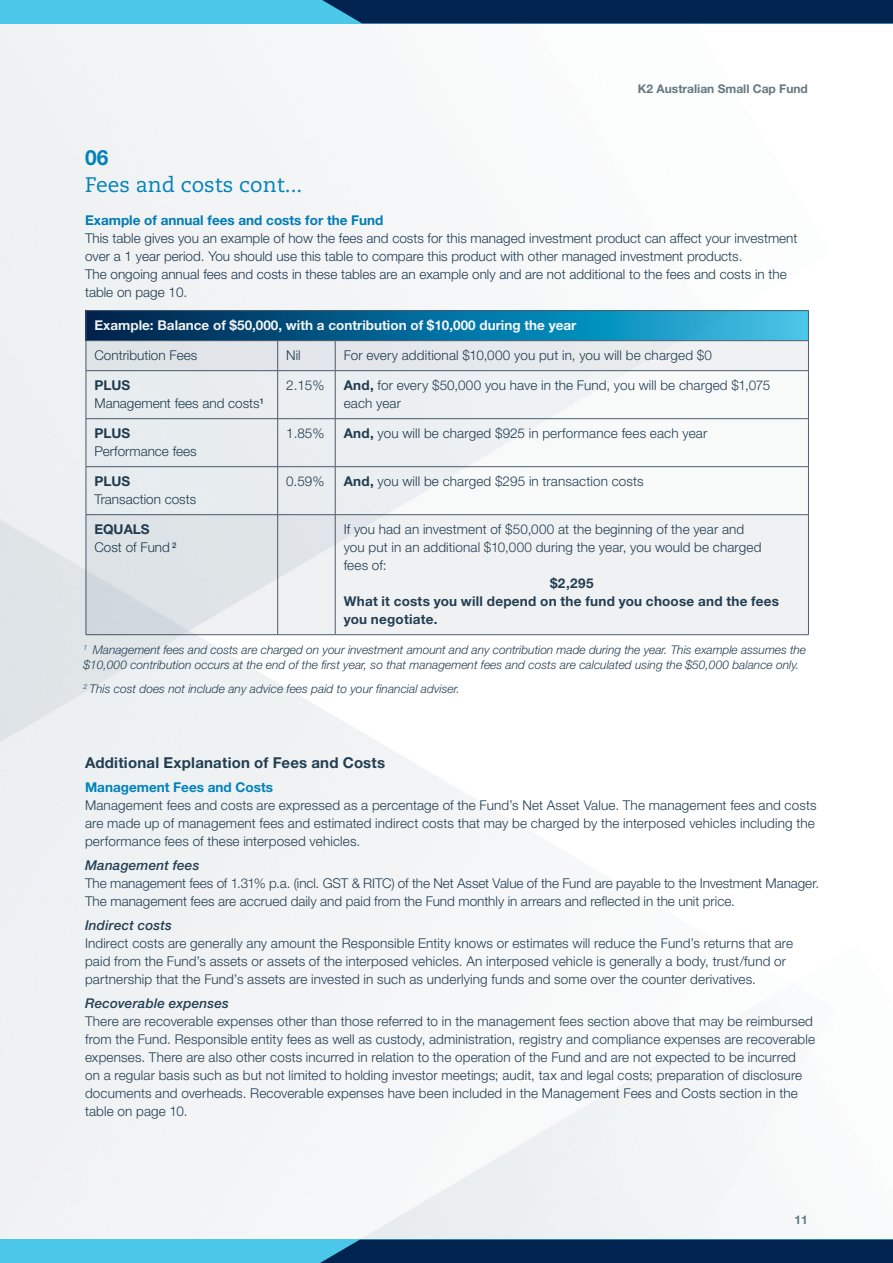
<style>
.page{position:relative;width:893px;height:1263px;background:#fff}
.page>*{position:absolute;margin:0;border:0;box-sizing:border-box;transform-origin:0 0}
.t1{font:21px "Caecilia";color:#0082bb}
.t2{font:700 21px "Helvetica Neue LT Pro";color:#0082bb}
.t3{font:700 15px "Helvetica Neue LT Pro";letter-spacing:.015em;color:#223e52}
.t4{font:300 13.5px/18px "Helvetica Neue LT Pro";letter-spacing:.005em;color:#223e52}
.t5{font:700 13.5px/18px "Helvetica Neue LT Pro";letter-spacing:.02em;color:#223e52}
.t6{font:700 13.5px "Helvetica Neue LT Pro";color:#fff}
.t7{font:700 13.5px "Helvetica Neue LT Pro";color:#0082bb}
.t8{font:italic 500 13.5px "Helvetica Neue LT Pro";letter-spacing:.015em;color:#223e52}
.t9{font:italic 300 12px/15px "Helvetica Neue LT Pro";color:#223e52}
.t10{font:700 12px "Helvetica Neue LT Pro";color:#647883}
.s1{font-weight:700}
</style>
<div class="page">
<img style="left:0;top:23px;width:893px;height:1216px">
<div style="left:0;top:1239px;width:893px;height:24px;background:#4ac7e9"></div>
<svg style="left:320px;top:1239px;width:573px;height:24px;background:#042c58"></svg>
<div style="left:0;top:0;width:893px;height:23px;background:#4ac7e9"></div>
<div style="left:322px;top:0;width:571px;height:23px;background:#00234f"></div>
<svg style="left:87px;top:311px;width:721px;height:29px;background:#0c709c"></svg>
<svg style="left:87px;top:341px;width:721px;height:293px;fill:#eff1f3"></svg>
<svg style="left:87px;top:371px;width:721px;height:143px;fill:#edf0f2"></svg>
<hr style="left:86px;top:310px;width:192px;height:1px;background:#4d5e71">
<hr style="left:278px;top:310px;width:57px;height:1px;background:#4d5e71">
<hr style="left:335px;top:310px;width:474px;height:1px;background:#4d5e71">
<hr style="left:86px;top:340px;width:192px;height:1px;background:#4d5e71">
<svg style="left:86px;top:311px;width:1px;height:59px"></svg>
<hr style="left:278px;top:340px;width:57px;height:1px;background:#4d5e71">
<svg style="left:277px;top:341px;width:1px;height:29px"></svg>
<hr style="left:335px;top:340px;width:474px;height:1px;background:#4d5e71">
<svg style="left:335px;top:341px;width:1px;height:29px"></svg>
<svg style="left:808px;top:311px;width:1px;height:59px"></svg>
<hr style="left:86px;top:370px;width:192px;height:1px;background:#4d5e71">
<hr style="left:86px;top:371px;width:1px;height:47px;background:#4d5e71">
<hr style="left:278px;top:370px;width:57px;height:1px;background:#4d5e71">
<hr style="left:277px;top:371px;width:1px;height:47px;background:#4d5e71">
<hr style="left:335px;top:370px;width:474px;height:1px;background:#4d5e71">
<hr style="left:335px;top:371px;width:1px;height:47px;background:#4d5e71">
<hr style="left:808px;top:371px;width:1px;height:47px;background:#4d5e71">
<hr style="left:86px;top:418px;width:192px;height:1px;background:#4d5e71">
<hr style="left:86px;top:419px;width:1px;height:47px;background:#4d5e71">
<hr style="left:278px;top:418px;width:57px;height:1px;background:#4d5e71">
<hr style="left:277px;top:419px;width:1px;height:47px;background:#4d5e71">
<hr style="left:335px;top:418px;width:474px;height:1px;background:#4d5e71">
<hr style="left:335px;top:419px;width:1px;height:47px;background:#4d5e71">
<hr style="left:808px;top:419px;width:1px;height:47px;background:#4d5e71">
<hr style="left:86px;top:466px;width:192px;height:1px;background:#4d5e71">
<hr style="left:86px;top:467px;width:1px;height:47px;background:#4d5e71">
<hr style="left:278px;top:466px;width:57px;height:1px;background:#4d5e71">
<hr style="left:277px;top:467px;width:1px;height:47px;background:#4d5e71">
<hr style="left:335px;top:466px;width:474px;height:1px;background:#4d5e71">
<hr style="left:335px;top:467px;width:1px;height:47px;background:#4d5e71">
<hr style="left:808px;top:467px;width:1px;height:47px;background:#4d5e71">
<hr style="left:86px;top:514px;width:192px;height:1px;background:#4d5e71">
<hr style="left:86px;top:515px;width:1px;height:119px;background:#4d5e71">
<hr style="left:278px;top:514px;width:57px;height:1px;background:#4d5e71">
<hr style="left:277px;top:515px;width:1px;height:119px;background:#4d5e71">
<hr style="left:335px;top:514px;width:474px;height:1px;background:#4d5e71">
<hr style="left:335px;top:515px;width:1px;height:119px;background:#4d5e71">
<hr style="left:808px;top:515px;width:1px;height:119px;background:#4d5e71">
<hr style="left:86px;top:634px;width:192px;height:1px;background:#4d5e71">
<hr style="left:278px;top:634px;width:57px;height:1px;background:#4d5e71">
<hr style="left:335px;top:634px;width:474px;height:1px;background:#4d5e71">
<h1 class="t2" style="left:85px;top:145px;width:25px">06</h1>
<h1 class="t1" style="left:85px;top:173px;width:219px">Fees and costs cont...</h1>
<p class="t10" style="left:638px;top:81px;width:171px">K2 Australian Small Cap Fund</p>
<p class="t7" style="left:85px;top:212px;width:300px">Example of annual fees and costs for the Fund</p>
<p class="t4" style="left:85px;top:229px;width:714px">This table gives you an example of how the fees and costs for this managed investment product can affect your investment over a 1 year period. You should use this table to compare this product with other managed investment products.<br>The ongoing annual fees and costs in these tables are an example only and are not additional to the fees and costs in the table on page 10.</p>
<p class="t6" style="left:94px;top:317px;width:484px">Example: Balance of $50,000, with a contribution of $10,000 during the year</p>
<p class="t4" style="left:94px;top:346px;width:104px">Contribution Fees</p>
<p class="t4" style="left:286px;top:346px;width:16px">Nil</p>
<p class="t4" style="left:344px;top:346px;width:370px">For every additional $10,000 you put in, you will be charged $0</p>
<p class="t4" style="left:94px;top:376px;width:171px"><span class="s1">PLUS<br></span>Management fees and costs<sup>1</sup></p>
<p class="t4" style="left:286px;top:376px;width:40px">2.15%</p>
<p class="t4" style="left:344px;top:376px;width:428px"><span class="s1">And,</span> for every $50,000 you have in the Fund, you will be charged $1,075 each year</p>
<p class="t5" style="left:94px;top:424px;width:37px">PLUS</p>
<p class="t4" style="left:94px;top:442px;width:104px">Performance fees</p>
<p class="t4" style="left:286px;top:424px;width:40px">1.85%</p>
<p class="t4" style="left:344px;top:424px;width:365px"><span class="s1">And,</span> you will be charged $925 in performance fees each year</p>
<p class="t5" style="left:94px;top:472px;width:37px">PLUS</p>
<p class="t4" style="left:94px;top:490px;width:103px">Transaction costs</p>
<p class="t4" style="left:286px;top:472px;width:40px">0.59%</p>
<p class="t4" style="left:344px;top:472px;width:301px"><span class="s1">And,</span> you will be charged $295 in transaction costs</p>
<p class="t4" style="left:94px;top:520px;width:84px"><span class="s1">EQUALS<br></span>Cost of Fund <sup>2</sup></p>
<p class="t4" style="left:344px;top:520px;width:419px">If you had an investment of $50,000 at the beginning of the year and you put in an additional $10,000 during the year, you would be charged fees of:</p>
<p class="t5" style="left:344px;top:574px;width:437px;text-indent:206px">$2,295<br>What it costs you will depend on the fund you choose and the fees you negotiate.</p>
<p class="t9" style="left:84px;top:642px;width:724px"><sup>1</sup> Management fees and costs are charged on your investment amount and any contribution made during the year. This example assumes the $10,000 contribution occurs at the end of the first year, so that management fees and costs are calculated using the $50,000 balance only.</p>
<p class="t9" style="left:84px;top:681px;width:378px"><sup>2</sup> This cost does not include any advice fees paid to your financial adviser.</p>
<p class="t3" style="left:85px;top:753px;width:302px">Additional Explanation of Fees and Costs</p>
<p class="t7" style="left:85px;top:779px;width:190px">Management Fees and Costs</p>
<p class="t4" style="left:85px;top:796px;width:733px">Management fees and costs are expressed as a percentage of the Fund’s Net Asset Value. The management fees and costs are made up of management fees and estimated indirect costs that may be charged by the interposed vehicles including the performance fees of these interposed vehicles.</p>
<p class="t8" style="left:85px;top:857px;width:116px">Management fees</p>
<p class="t4" style="left:85px;top:874px;width:736px">The management fees of 1.31% p.a. (incl. GST &amp; RITC) of the Net Asset Value of the Fund are payable to the Investment Manager.<br>The management fees are accrued daily and paid from the Fund monthly in arrears and reflected in the unit price.</p>
<p class="t8" style="left:85px;top:917px;width:89px">Indirect costs</p>
<p class="t4" style="left:85px;top:934px;width:710px">Indirect costs are generally any amount the Responsible Entity knows or estimates will reduce the Fund’s returns that are paid from the Fund’s assets or assets of the interposed vehicles. An interposed vehicle is generally a body, trust/fund or partnership that the Fund’s assets are invested in such as underlying funds and some over the counter derivatives.</p>
<p class="t8" style="left:85px;top:995px;width:146px">Recoverable expenses</p>
<p class="t4" style="left:85px;top:1012px;width:732px">There are recoverable expenses other than those referred to in the management fees section above that may be reimbursed from the Fund. Responsible entity fees as well as custody, administration, registry and compliance expenses are recoverable expenses. There are also other costs incurred in relation to the operation of the Fund and are not expected to be incurred<br>on a regular basis such as but not limited to holding investor meetings; audit, tax and legal costs; preparation of disclosure documents and overheads. Recoverable expenses have been included in the Management Fees and Costs section in the table on page 10.</p>
<p class="t10" style="left:795px;top:1212px;width:15px">11</p>
</div>
